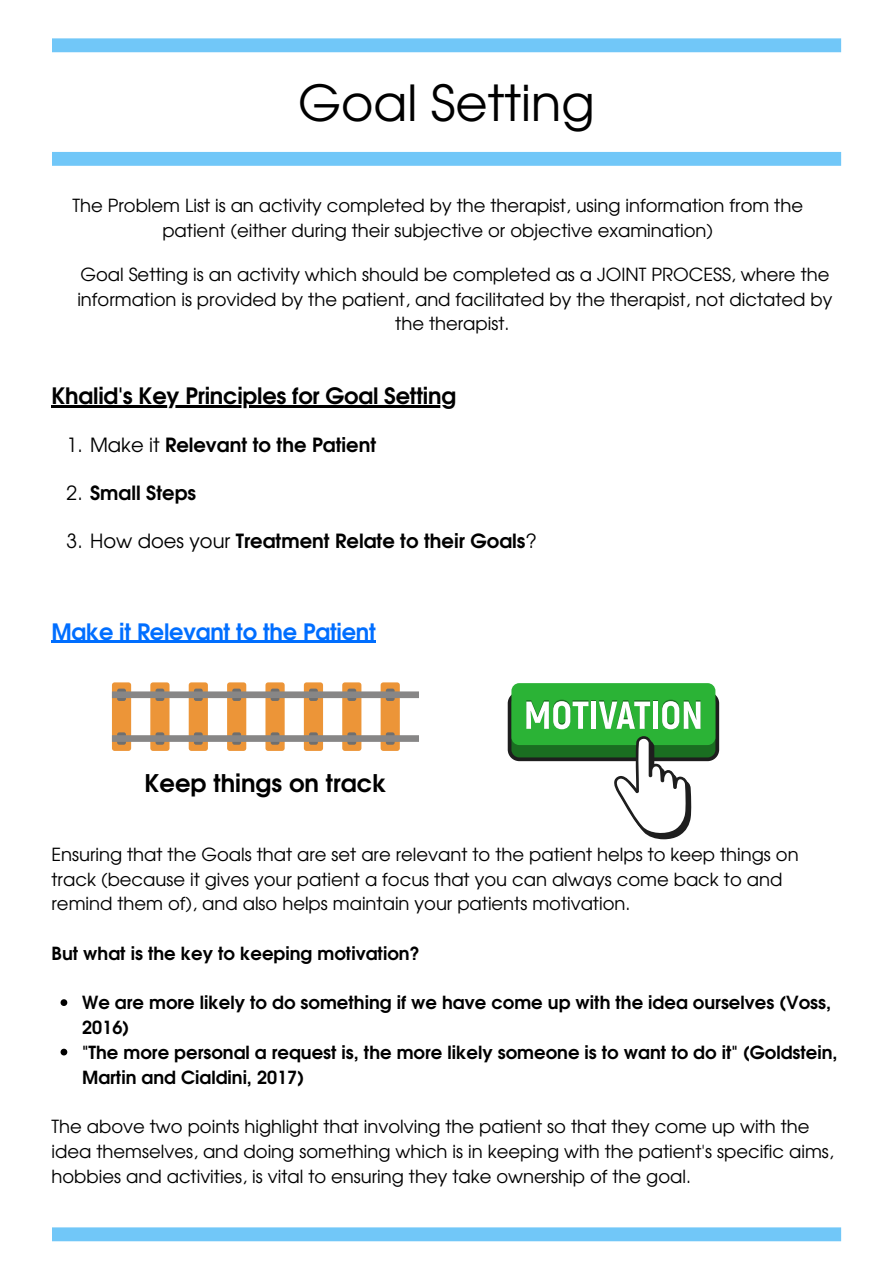
<style>
.page{position:relative;width:893px;height:1264px;background:#fff}
.page>*{position:absolute;margin:0;border:0;box-sizing:border-box;transform-origin:0 0}
.t1{font:49.5px "Te X Gyre Adventor";color:#000}
.t2{font:700 24.15px "Te X Gyre Adventor";color:#000}
.t3{font:700 22.5px "Te X Gyre Adventor";letter-spacing:-.01em;color:#000}
.t4{font:700 22.5px "Te X Gyre Adventor";letter-spacing:-.01em;color:#006eff}
.t5{font:700 19.5px "Te X Gyre Adventor";color:#000}
.t6{font:18px/24.8px "Te X Gyre Adventor";color:#000;text-align:center}
.t7{font:700 18px/24.8px "Te X Gyre Adventor";color:#000}
.s1{font-weight:400}
</style>
<div class="page">
<svg style="left:52px;top:152px;width:789px;height:14px;background:#72c7f8"></svg>
<svg style="left:52px;top:38px;width:789px;height:14px;background:#74c8f8"></svg>
<svg style="left:52px;top:1227px;width:789px;height:14px;background:#75c8f8"></svg>
<hr style="left:52px;top:405px;width:404px;height:2px;background:#000">
<hr style="left:52px;top:640px;width:323px;height:3px;background:#006eff">
<svg style="left:507px;top:691px;width:212px;height:70px"></svg>
<div style="left:511px;top:695px;width:204px;height:62px;background:#1a6e21;border-radius:8px"></div>
<div style="left:511px;top:683px;width:204px;height:62px;background:#2bb336;border-radius:8px"></div>
<svg style="left:612px;top:736px;width:79px;height:103px"></svg>
<div style="left:591px;top:700px;width:5px;height:27px;background:#1a6e21"></div>
<hr style="left:653px;top:700px;width:4px;height:27px;background:#1a6e21">
<svg style="left:526px;top:699px;width:62px;height:30px"></svg>
<div style="left:591px;top:701px;width:5px;height:27px;background:#fff"></div>
<svg style="left:599px;top:700px;width:51px;height:28px"></svg>
<hr style="left:653px;top:701px;width:4px;height:27px;background:#fff">
<svg style="left:662px;top:699px;width:38px;height:30px"></svg>
<svg style="left:112px;top:682px;width:307px;height:69px"></svg>
<svg style="left:61px;top:999px;width:6px;height:6px"></svg>
<svg style="left:61px;top:1048px;width:6px;height:7px"></svg>
<h1 class="t1" style="left:298px;top:64px;width:298px">Goal Setting</h1>
<p class="t6" style="left:72px;top:192px;width:732px">The Problem List is an activity completed by the therapist, using information from the patient (either during their subjective or objective examination)</p>
<p class="t6" style="left:77px;top:261px;width:756px">Goal Setting is an activity which should be completed as a JOINT PROCESS, where the information is provided by the patient, and facilitated by the therapist, not dictated by the therapist.</p>
<p class="t3" style="left:52px;top:376px;width:406px">Khalid's Key Principles for Goal Setting</p>
<p class="t5" style="left:67px;top:427px;width:311px"><span class="s1">1. Make it</span> Relevant to the Patient</p>
<p class="t5" style="left:67px;top:476px;width:131px"><span class="s1">2.</span> Small Steps</p>
<p class="t5" style="left:67px;top:524px;width:472px"><span class="s1">3. How does your</span> Treatment Relate to their Goals<span class="s1">?</span></p>
<p class="t4" style="left:52px;top:611px;width:326px">Make it Relevant to the Patient</p>
<h2 class="t2" style="left:144px;top:762px;width:243px">Keep things on track</h2>
<p class="t6" style="left:52px;top:840px;width:748px;text-align:left">Ensuring that the Goals that are set are relevant to the patient helps to keep things on track (because it gives your patient a focus that you can always come back to and remind them of), and also helps maintain your patients motivation.</p>
<p class="t7" style="left:52px;top:939px;width:369px">But what is the key to keeping motivation?</p>
<p class="t7" style="left:82px;top:988px;width:757px">We are more likely to do something if we have come up with the idea ourselves (Voss, 2016)<br>"The more personal a request is, the more likely someone is to want to do it" (Goldstein, Martin and Cialdini, 2017)</p>
<p class="t6" style="left:52px;top:1112px;width:783px;text-align:left">The above two points highlight that involving the patient so that they come up with the idea themselves, and doing something which is in keeping with the patient's specific aims, hobbies and activities, is vital to ensuring they take ownership of the goal.</p>
</div>
